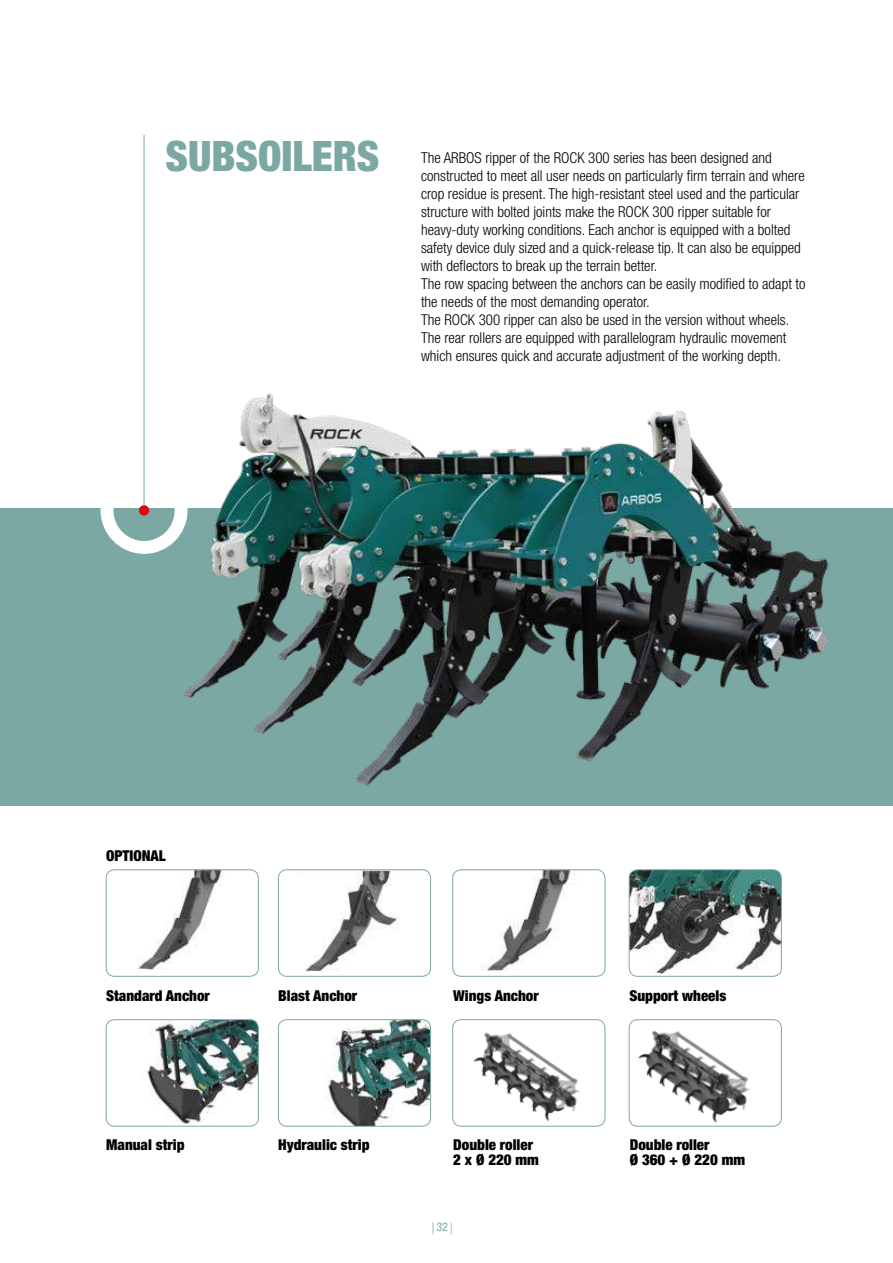
<style>
.page{position:relative;width:893px;height:1263px;background:#fff}
.page>*{position:absolute;margin:0;border:0;box-sizing:border-box;transform-origin:0 0}
.t1{font:900 condensed 42px "Helvetica Neue LT Pro";color:#7ca8a4}
.t2{font:300 condensed 15px/18px "Helvetica Neue LT Pro";color:#000}
.t3{font:900 condensed 15px/15px "Helvetica Neue LT Pro";color:#000}
.t4{font:condensed 12px "Helvetica Neue LT Pro";color:#7ca8a4}
</style>
<div class="page">
<svg style="left:432px;top:1222px;width:2px;height:12px"></svg>
<svg style="left:451px;top:1222px;width:1px;height:12px"></svg>
<div style="left:0;top:508px;width:893px;height:297px;background:#7ca8a4"></div>
<div style="left:101px;top:467px;width:87px;height:87px;border:13px solid #fff;border-radius:50%"></div>
<img style="left:138px;top:871px;width:84px;height:99px">
<div style="left:106px;top:869px;width:153px;height:108px;border:1px solid #7ca8a4;border-radius:9px"></div>
<img style="left:305px;top:871px;width:93px;height:101px">
<div style="left:278px;top:869px;width:153px;height:108px;border:1px solid #7ca8a4;border-radius:9px"></div>
<img style="left:482px;top:871px;width:93px;height:99px">
<div style="left:452px;top:869px;width:153px;height:108px;border:1px solid #7ca8a4;border-radius:9px"></div>
<img style="left:629px;top:870px;width:152px;height:106px">
<div style="left:629px;top:869px;width:153px;height:108px;border:1px solid #7ca8a4;border-radius:9px"></div>
<img style="left:130px;top:365px;width:706px;height:441px">
<img style="left:146px;top:1020px;width:112px;height:106px">
<div style="left:106px;top:1019px;width:153px;height:107px;border:1px solid #7ca8a4;border-radius:9px"></div>
<img style="left:325px;top:1020px;width:106px;height:106px">
<div style="left:278px;top:1019px;width:153px;height:107px;border:1px solid #7ca8a4;border-radius:9px"></div>
<div style="left:452px;top:1019px;width:153px;height:107px;border:1px solid #7ca8a4;border-radius:9px"></div>
<div style="left:629px;top:1019px;width:153px;height:107px;border:1px solid #7ca8a4;border-radius:9px"></div>
<img style="left:473px;top:1032px;width:107px;height:90px">
<img style="left:638px;top:1030px;width:112px;height:93px">
<hr style="left:144px;top:135px;width:1px;height:376px;background:#7ca8a4">
<div style="left:139px;top:505px;width:10px;height:11px;background:#e30513;border-radius:50%"></div>
<h1 class="t1" style="left:166px;top:130px;width:215px">SUBSOILERS</h1>
<p class="t2" style="left:421px;top:148px;width:386px">The ARBOS ripper of the ROCK 300 series has been designed and constructed to meet all user needs on particularly firm terrain and where crop residue is present. The high-resistant steel used and the particular structure with bolted joints make the ROCK 300 ripper suitable for heavy-duty working conditions. Each anchor is equipped with a bolted safety device duly sized and a quick-release tip. It can also be equipped with deflectors to break up the terrain better.<br>The row spacing between the anchors can be easily modified to adapt to the needs of the most demanding operator.<br>The ROCK 300 ripper can also be used in the version without wheels.<br>The rear rollers are equipped with parallelogram hydraulic movement which ensures quick and accurate adjustment of the working depth.</p>
<p class="t3" style="left:106px;top:848px;width:61px">OPTIONAL</p>
<p class="t3" style="left:106px;top:987px;width:105px">Standard Anchor</p>
<p class="t3" style="left:278px;top:987px;width:80px">Blast Anchor</p>
<p class="t3" style="left:453px;top:987px;width:87px">Wings Anchor</p>
<p class="t3" style="left:629px;top:987px;width:99px">Support wheels</p>
<p class="t3" style="left:106px;top:1137px;width:80px">Manual strip</p>
<p class="t3" style="left:278px;top:1137px;width:93px">Hydraulic strip</p>
<p class="t3" style="left:453px;top:1137px;width:87px">Double roller<br>2 x Ø 220 mm</p>
<p class="t3" style="left:630px;top:1137px;width:117px">Double roller<br>Ø 360 + Ø 220 mm</p>
<p class="t4" style="left:436px;top:1220px;width:13px">32</p>
</div>
